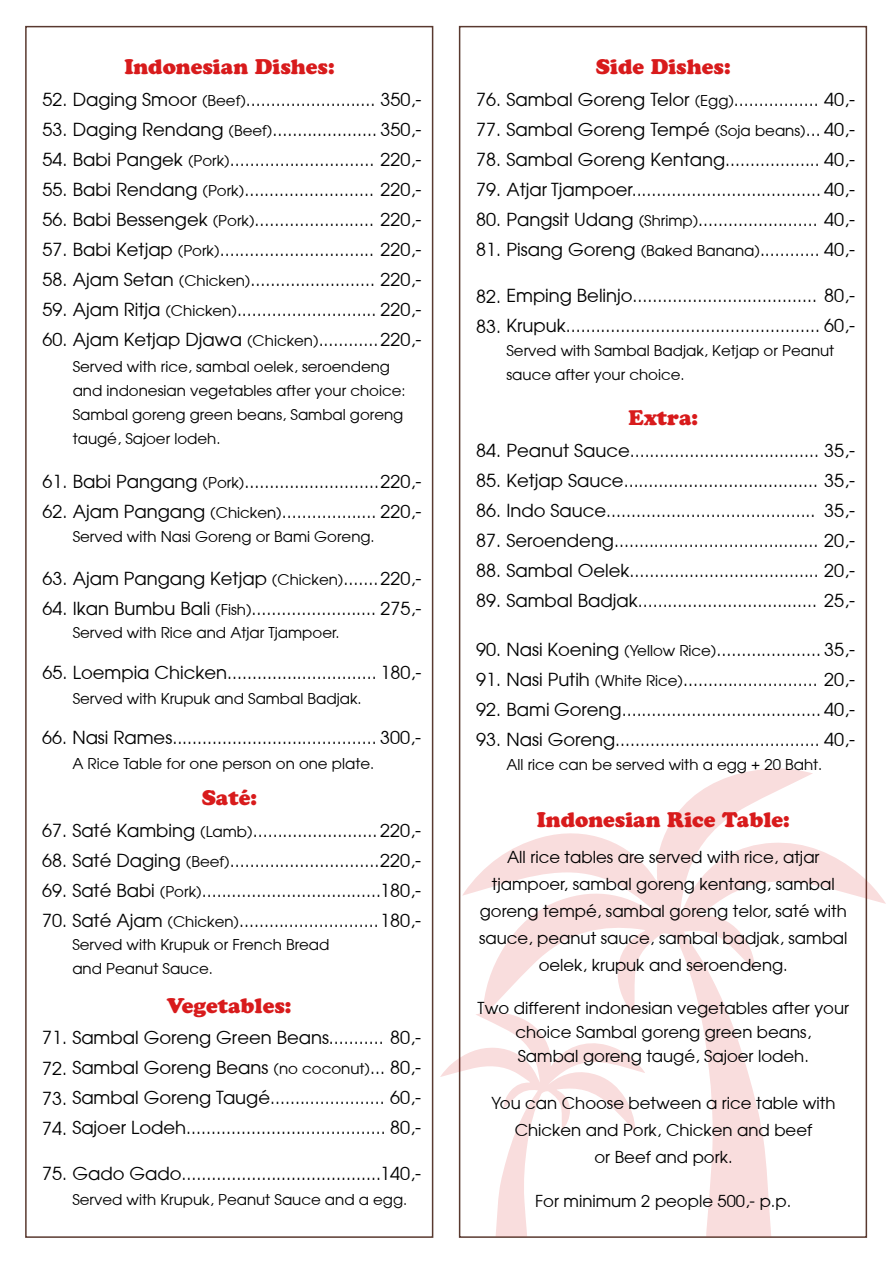
<style>
.page{position:relative;width:893px;height:1263px;background:#fff}
.page>*{position:absolute;margin:0;border:0;box-sizing:border-box;transform-origin:0 0}
.t1{font:21px "Cooper Black Std";color:#d81b1c}
.t2{font:18px "Avant Garde";color:#000}
.t3{font:16.5px/27px "Avant Garde";color:#000;text-align:center}
.t4{font:15px/24px "Avant Garde";color:#000}
.s1{font-size:15px}
</style>
<div class="page">
<svg style="left:462px;top:768px;width:424px;height:469px"></svg>
<svg style="left:440px;top:1012px;width:205px;height:225px"></svg>
<p class="t1" style="left:124px;top:54px;width:212px">Indonesian Dishes:</p>
<p class="t2" style="left:42px;top:88px;width:380px">52. Daging Smoor <span class="s1">(Beef)</span>.......................... 350,-</p>
<p class="t2" style="left:42px;top:118px;width:380px">53. Daging Rendang <span class="s1">(Beef)</span>..................... 350,-</p>
<p class="t2" style="left:42px;top:148px;width:380px">54. Babi Pangek <span class="s1">(Pork)</span>............................. 220,-</p>
<p class="t2" style="left:42px;top:178px;width:380px">55. Babi Rendang <span class="s1">(Pork)</span>.......................... 220,-</p>
<p class="t2" style="left:42px;top:208px;width:380px">56. Babi Bessengek <span class="s1">(Pork)</span>........................ 220,-</p>
<p class="t2" style="left:42px;top:238px;width:380px">57. Babi Ketjap <span class="s1">(Pork)</span>............................... 220,-</p>
<p class="t2" style="left:42px;top:268px;width:380px">58. Ajam Setan <span class="s1">(Chicken)</span>......................... 220,-</p>
<p class="t2" style="left:42px;top:298px;width:380px">59. Ajam Ritja <span class="s1">(Chicken)</span>............................ 220,-</p>
<p class="t2" style="left:42px;top:328px;width:380px">60. Ajam Ketjap Djawa <span class="s1">(Chicken)</span>............220,-</p>
<p class="t4" style="left:73px;top:354px;width:334px">Served with rice, sambal oelek, seroendeng and indonesian vegetables after your choice:<br>Sambal goreng green beans, Sambal goreng taugé, Sajoer lodeh.</p>
<p class="t2" style="left:42px;top:470px;width:380px">61. Babi Pangang <span class="s1">(Pork)</span>...........................220,-</p>
<p class="t2" style="left:42px;top:500px;width:380px">62. Ajam Pangang <span class="s1">(Chicken)</span>................... 220,-</p>
<p class="t4" style="left:73px;top:524px;width:303px">Served with Nasi Goreng or Bami Goreng.</p>
<p class="t2" style="left:42px;top:567px;width:380px">63. Ajam Pangang Ketjap <span class="s1">(Chicken)</span>.......220,-</p>
<p class="t2" style="left:42px;top:597px;width:380px">64. Ikan Bumbu Bali <span class="s1">(Fish)</span>......................... 275,-</p>
<p class="t1" style="left:596px;top:54px;width:136px">Side Dishes:</p>
<p class="t2" style="left:476px;top:88px;width:380px">76. Sambal Goreng Telor <span class="s1">(Egg)</span>................. 40,-</p>
<p class="t2" style="left:476px;top:118px;width:380px">77. Sambal Goreng Tempé <span class="s1">(Soja beans)</span>... 40,-</p>
<p class="t2" style="left:476px;top:148px;width:380px">78. Sambal Goreng Kentang................... 40,-</p>
<p class="t2" style="left:476px;top:178px;width:380px">79. Atjar Tjampoer...................................... 40,-</p>
<p class="t2" style="left:476px;top:208px;width:380px">80. Pangsit Udang <span class="s1">(Shrimp)</span>........................ 40,-</p>
<p class="t2" style="left:476px;top:238px;width:380px">81. Pisang Goreng <span class="s1">(Baked Banana)</span>............ 40,-</p>
<p class="t2" style="left:476px;top:285px;width:380px">82. Emping Belinjo..................................... 80,-</p>
<p class="t2" style="left:476px;top:315px;width:380px">83. Krupuk................................................... 60,-</p>
<p class="t4" style="left:506px;top:338px;width:329px">Served with Sambal Badjak, Ketjap or Peanut sauce after your choice.</p>
<p class="t1" style="left:628px;top:405px;width:71px">Extra:</p>
<p class="t2" style="left:476px;top:439px;width:380px">84. Peanut Sauce...................................... 35,-</p>
<p class="t2" style="left:476px;top:469px;width:380px">85. Ketjap Sauce....................................... 35,-</p>
<p class="t2" style="left:476px;top:499px;width:341px">86. Indo Sauce..........................................</p>
<p class="t2" style="left:476px;top:529px;width:380px">87. Seroendeng......................................... 20,-</p>
<p class="t2" style="left:476px;top:559px;width:380px">88. Sambal Oelek...................................... 20,-</p>
<p class="t2" style="left:476px;top:589px;width:380px">89. Sambal Badjak.................................... 25,-</p>
<p class="t2" style="left:824px;top:499px;width:32px">35,-</p>
<p class="t4" style="left:73px;top:620px;width:268px">Served with Rice and Atjar Tjampoer.</p>
<p class="t2" style="left:476px;top:638px;width:380px">90. Nasi Koening <span class="s1">(Yellow Rice)</span>..................... 35,-</p>
<p class="t2" style="left:476px;top:668px;width:380px">91. Nasi Putih <span class="s1">(White Rice)</span>........................... 20,-</p>
<p class="t2" style="left:476px;top:698px;width:380px">92. Bami Goreng........................................ 40,-</p>
<p class="t2" style="left:476px;top:728px;width:380px">93. Nasi Goreng......................................... 40,-</p>
<p class="t2" style="left:42px;top:661px;width:380px">65. Loempia Chicken.............................. 180,-</p>
<p class="t4" style="left:73px;top:686px;width:290px">Served with Krupuk and Sambal Badjak.</p>
<p class="t2" style="left:42px;top:727px;width:380px">66. Nasi Rames......................................... 300,-</p>
<p class="t4" style="left:72px;top:751px;width:303px">A Rice Table for one person on one plate.</p>
<p class="t4" style="left:506px;top:752px;width:317px">All rice can be served with a egg + 20 Baht.</p>
<p class="t1" style="left:202px;top:785px;width:57px">Saté:</p>
<p class="t2" style="left:42px;top:819px;width:380px">67. Saté Kambing <span class="s1">(Lamb)</span>.........................220,-</p>
<p class="t2" style="left:42px;top:849px;width:380px">68. Saté Daging <span class="s1">(Beef)</span>..............................220,-</p>
<p class="t2" style="left:42px;top:879px;width:380px">69. Saté Babi <span class="s1">(Pork)</span>....................................180,-</p>
<p class="t2" style="left:42px;top:909px;width:380px">70. Saté Ajam <span class="s1">(Chicken)</span>............................180,-</p>
<p class="t4" style="left:72px;top:932px;width:259px">Served with Krupuk or French Bread and Peanut Sauce.</p>
<p class="t1" style="left:167px;top:993px;width:126px">Vegetables:</p>
<p class="t2" style="left:42px;top:1026px;width:380px">71. Sambal Goreng Green Beans........... 80,-</p>
<p class="t2" style="left:42px;top:1056px;width:380px">72. Sambal Goreng Beans <span class="s1">(no coconut)</span>... 80,-</p>
<p class="t2" style="left:42px;top:1086px;width:380px">73. Sambal Goreng Taugé....................... 60,-</p>
<p class="t2" style="left:42px;top:1117px;width:380px">74. Sajoer Lodeh........................................ 80,-</p>
<p class="t2" style="left:42px;top:1162px;width:380px">75. Gado Gado........................................140,-</p>
<p class="t4" style="left:72px;top:1187px;width:336px">Served with Krupuk, Peanut Sauce and a egg.</p>
<p class="t1" style="left:537px;top:807px;width:254px">Indonesian Rice Table:</p>
<p class="t3" style="left:479px;top:843px;width:370px">All rice tables are served with rice, atjar tjampoer, sambal goreng kentang, sambal goreng tempé, sambal goreng telor, saté with sauce, peanut sauce, sambal badjak, sambal oelek, krupuk and seroendeng.</p>
<p class="t3" style="left:478px;top:996px;width:373px;line-height:24px">Two different indonesian vegetables after your choice Sambal goreng green beans,<br>Sambal goreng taugé, Sajoer lodeh.</p>
<p class="t3" style="left:492px;top:1089px;width:345px">You can Choose between a rice table with<br>Chicken and Pork, Chicken and beef<br>or Beef and pork.</p>
<p class="t3" style="left:535px;top:1187px;width:258px">For minimum 2 people 500,- p.p.</p>
</div>
